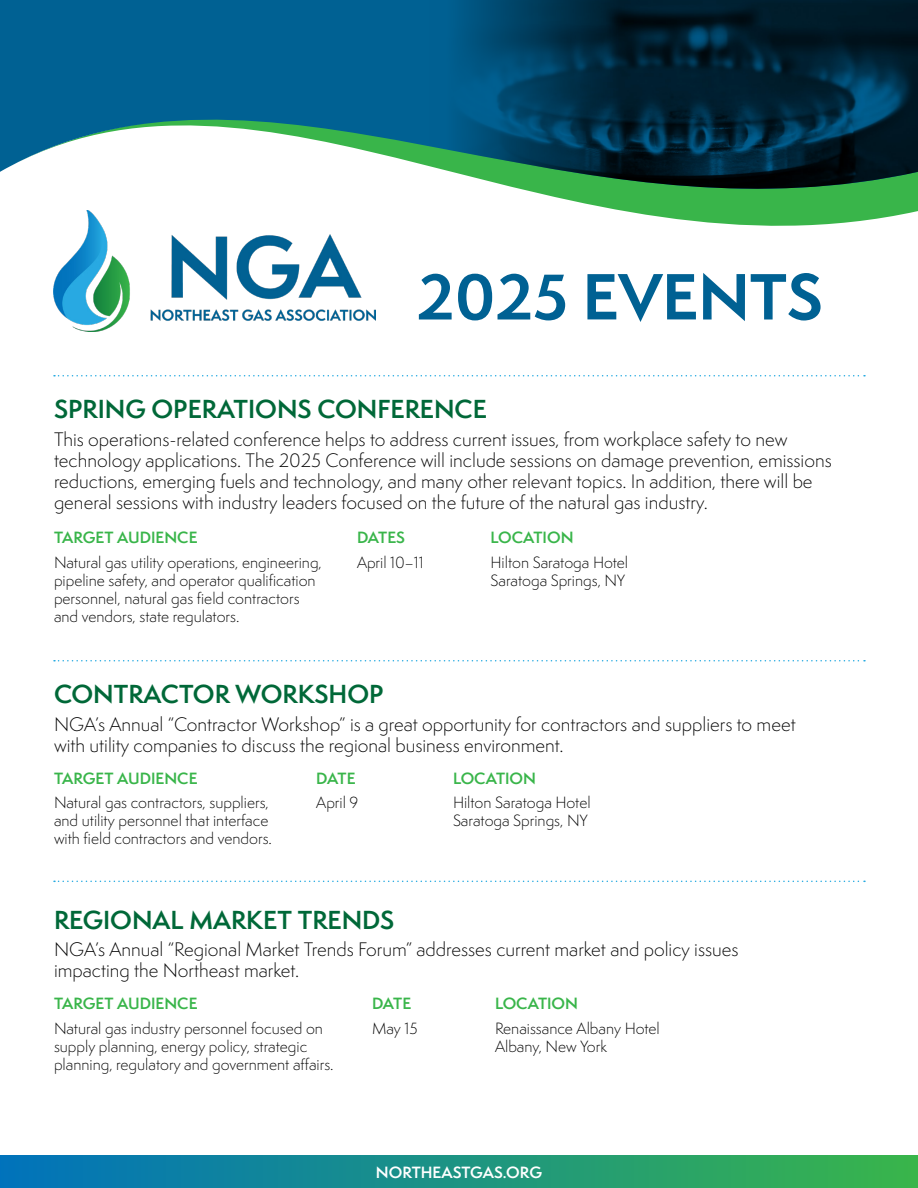
<style>
.page{position:relative;width:918px;height:1188px;background:#fff}
.page>*{position:absolute;margin:0;border:0;box-sizing:border-box;transform-origin:0 0}
.t1{font:700 60px "Semplicita Pro";color:#006193}
.t2{font:600 24px "Semplicita Pro";color:#006838}
.t3{font:300 18px/21px "Semplicita Pro";color:#000}
.t4{font:300 15px/18px "Semplicita Pro";color:#000}
.t5{font:600 15px "Semplicita Pro";color:#39b54a}
.t6{font:600 15px "Semplicita Pro";color:#fff}
</style>
<div class="page">
<img style="left:53px;top:289px;width:323px;height:42px">
<svg style="left:53px;top:250px;width:305px;height:39px"></svg>
<svg style="left:0;top:0;width:918px;height:250px"></svg>
<img style="left:429px;top:0;width:489px;height:190px">
<svg style="left:54px;top:375px;width:811px;height:2px"></svg>
<svg style="left:54px;top:660px;width:811px;height:2px"></svg>
<svg style="left:54px;top:881px;width:811px;height:1px"></svg>
<div style="left:0;top:1155px;width:918px;height:33px;background:linear-gradient(to right,#0072bb,#39b54a)"></div>
<p class="t1" style="left:417px;top:252px;width:408px">2025 EVENTS</p>
<p class="t2" style="left:54px;top:392px;width:435px">SPRING OPERATIONS CONFERENCE</p>
<p class="t3" style="left:54px;top:429px;width:779px">This operations-related conference helps to address current issues, from workplace safety to new technology applications. The 2025 Conference will include sessions on damage prevention, emissions reductions, emerging fuels and technology, and many other relevant topics. In addition, there will be general sessions with industry leaders focused on the future of the natural gas industry.</p>
<p class="t5" style="left:54px;top:527px;width:145px">TARGET AUDIENCE</p>
<p class="t5" style="left:357px;top:527px;width:50px">DATES</p>
<p class="t4" style="left:54px;top:553px;width:269px">Natural gas utility operations, engineering,</p>
<p class="t4" style="left:357px;top:553px;width:68px">April 10–11</p>
<p class="t4" style="left:54px;top:571px;width:263px">pipeline safety, and operator qualification personnel, natural gas field contractors and vendors, state regulators.</p>
<p class="t2" style="left:54px;top:677px;width:331px">CONTRACTOR WORKSHOP</p>
<p class="t5" style="left:490px;top:527px;width:85px">LOCATION</p>
<p class="t4" style="left:490px;top:553px;width:139px">Hilton Saratoga Hotel<br>Saratoga Springs, NY</p>
<p class="t3" style="left:54px;top:714px;width:743px">NGA’s Annual “Contractor Workshop” is a great opportunity for contractors and suppliers to meet with utility companies to discuss the regional business environment.</p>
<p class="t4" style="left:54px;top:794px;width:216px">Natural gas contractors, suppliers,</p>
<p class="t4" style="left:316px;top:794px;width:44px">April 9</p>
<p class="t4" style="left:54px;top:812px;width:220px">and utility personnel that interface with field contractors and vendors.</p>
<p class="t5" style="left:54px;top:767px;width:145px">TARGET AUDIENCE</p>
<p class="t5" style="left:316px;top:767px;width:41px">DATE</p>
<p class="t5" style="left:453px;top:767px;width:85px">LOCATION</p>
<p class="t4" style="left:453px;top:794px;width:139px">Hilton Saratoga Hotel<br>Saratoga Springs, NY</p>
<p class="t2" style="left:54px;top:902px;width:342px">REGIONAL MARKET TRENDS</p>
<p class="t3" style="left:54px;top:939px;width:686px">NGA’s Annual “Regional Market Trends Forum” addresses current market and policy issues impacting the Northeast market.</p>
<p class="t4" style="left:54px;top:1019px;width:270px">Natural gas industry personnel focused on</p>
<p class="t4" style="left:372px;top:1019px;width:47px">May 15</p>
<p class="t4" style="left:54px;top:1037px;width:281px">supply planning, energy policy, strategic planning, regulatory and government affairs.</p>
<p class="t5" style="left:54px;top:993px;width:145px">TARGET AUDIENCE</p>
<p class="t5" style="left:372px;top:993px;width:41px">DATE</p>
<p class="t5" style="left:495px;top:993px;width:85px">LOCATION</p>
<p class="t4" style="left:495px;top:1019px;width:166px">Renaissance Albany Hotel</p>
<p class="t4" style="left:495px;top:1037px;width:114px">Albany, New York</p>
<p class="t6" style="left:376px;top:1161px;width:168px">NORTHEASTGAS.ORG</p>
</div>
